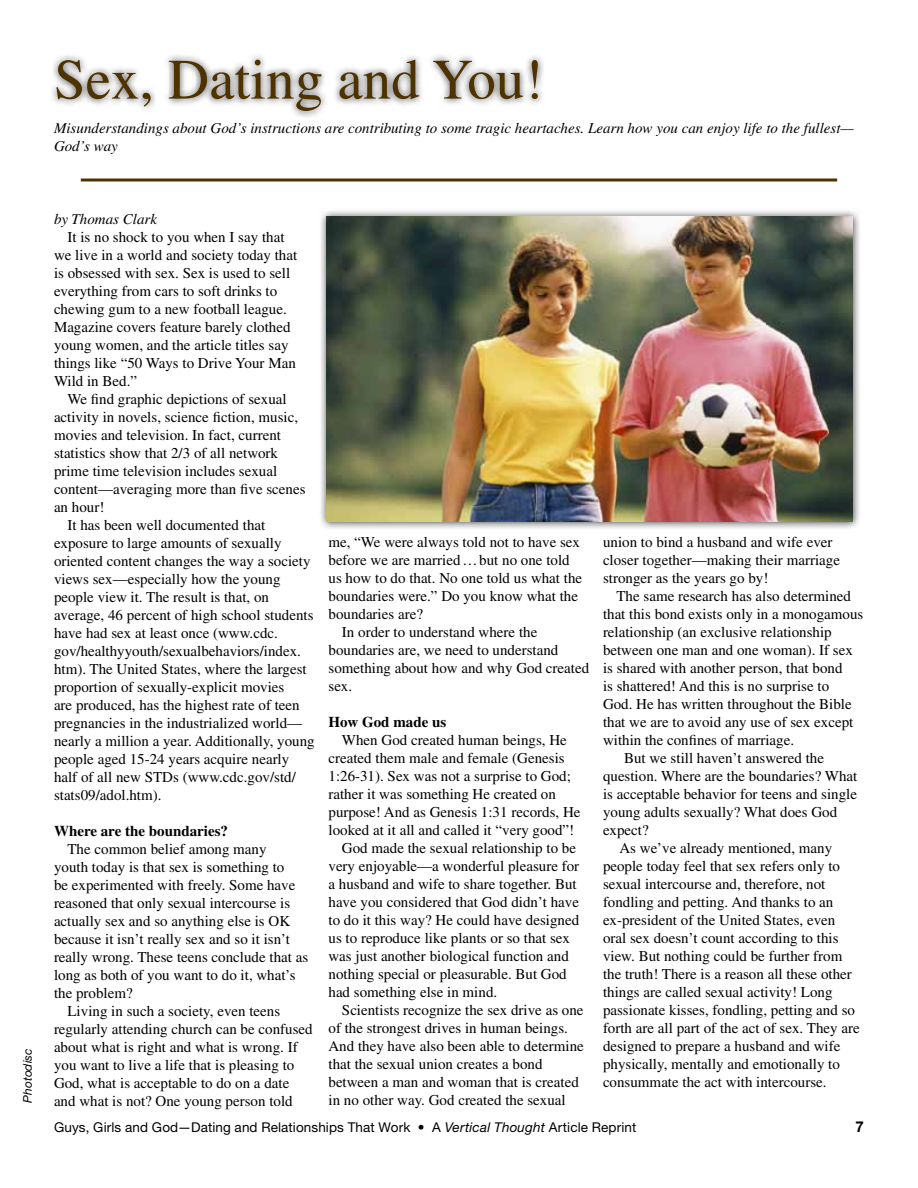
<style>
.page{position:relative;width:918px;height:1188px;background:#fff}
.page>*{position:absolute;margin:0;border:0;box-sizing:border-box;transform-origin:0 0}
.t1{font:57px "Times";color:#4e3200}
.t2{font:15px/18px "Times";color:#000}
.t3{font:italic 15px/18px "Times";color:#000}
.t4{font:700 15px "Times";color:#000}
.t5{font:700 15px "Helvetica Neue";color:#000}
.t6{font:13.5px "Helvetica Neue";letter-spacing:.01em;color:#000}
.t7{font:italic 12px "Helvetica Neue";letter-spacing:-.005em;color:#000}
.s1{font-style:italic}
</style>
<div class="page">
<div style="left:49px;top:52px;width:497px;height:67px;background:#000;opacity:.75"></div>
<svg style="left:81px;top:178px;width:756px;height:4px;background:#7a653f"></svg>
<div style="left:318px;top:208px;width:543px;height:322px;background:#000;opacity:.75"></div>
<img style="left:326px;top:216px;width:527px;height:306px">
<h1 class="t1" style="left:54px;top:47px;width:491px">Sex, Dating and You!</h1>
<p class="t3" style="left:54px;top:119px;width:801px">Misunderstandings about God’s instructions are contributing to some tragic heartaches. Learn how you can enjoy life to the fullest—<br>God’s way</p>
<p class="t7" style="left:20px;top:1103px;width:56px;rotate:-90deg">Photodisc</p>
<p class="t3" style="left:54px;top:210px;width:105px">by Thomas Clark</p>
<p class="t2" style="left:54px;top:228px;width:245px;text-indent:14px">It is no shock to you when I say that we live in a world and society today that is obsessed with sex. Sex is used to sell everything from cars to soft drinks to chewing gum to a new football league.<br>Magazine covers feature barely clothed young women, and the article titles say things like “50 Ways to Drive Your Man Wild in Bed.”</p>
<p class="t2" style="left:68px;top:390px;width:221px">We find graphic depictions of sexual</p>
<p class="t2" style="left:54px;top:408px;width:246px">activity in novels, science fiction, music,</p>
<p class="t2" style="left:54px;top:426px;width:229px">movies and television. In fact, current</p>
<p class="t2" style="left:54px;top:444px;width:226px">statistics show that 2/3 of all network</p>
<p class="t2" style="left:54px;top:462px;width:225px">prime time television includes sexual</p>
<p class="t2" style="left:54px;top:480px;width:253px">content—averaging more than five scenes</p>
<p class="t2" style="left:54px;top:498px;width:52px">an hour!</p>
<p class="t2" style="left:68px;top:516px;width:199px">It has been well documented that</p>
<p class="t2" style="left:54px;top:534px;width:229px">exposure to large amounts of sexually</p>
<p class="t2" style="left:54px;top:552px;width:258px">oriented content changes the way a society</p>
<p class="t2" style="left:54px;top:570px;width:228px">views sex—especially how the young</p>
<p class="t2" style="left:54px;top:588px;width:217px">people view it. The result is that, on</p>
<p class="t2" style="left:54px;top:606px;width:261px">average, 46 percent of high school students</p>
<p class="t2" style="left:54px;top:624px;width:225px">have had sex at least once (www.cdc.</p>
<p class="t2" style="left:54px;top:642px;width:249px">gov/healthyyouth/sexualbehaviors/index.</p>
<p class="t2" style="left:54px;top:660px;width:254px">htm). The United States, where the largest</p>
<p class="t2" style="left:54px;top:678px;width:232px">proportion of sexually-explicit movies</p>
<p class="t2" style="left:54px;top:696px;width:247px">are produced, has the highest rate of teen</p>
<p class="t2" style="left:54px;top:714px;width:250px">pregnancies in the industrialized world—</p>
<p class="t2" style="left:54px;top:732px;width:262px">nearly a million a year. Additionally, young</p>
<p class="t2" style="left:54px;top:750px;width:237px">people aged 15-24 years acquire nearly</p>
<p class="t2" style="left:54px;top:768px;width:243px">half of all new STDs (www.cdc.gov/std/</p>
<p class="t2" style="left:54px;top:786px;width:109px">stats09/adol.htm).</p>
<p class="t4" style="left:54px;top:822px;width:176px">Where are the boundaries?</p>
<p class="t2" style="left:68px;top:840px;width:201px">The common belief among many</p>
<p class="t2" style="left:54px;top:858px;width:232px">youth today is that sex is something to</p>
<p class="t2" style="left:54px;top:876px;width:243px">be experimented with freely. Some have</p>
<p class="t2" style="left:54px;top:894px;width:238px">reasoned that only sexual intercourse is</p>
<p class="t2" style="left:54px;top:912px;width:238px">actually sex and so anything else is OK</p>
<p class="t2" style="left:54px;top:930px;width:238px">because it isn’t really sex and so it isn’t</p>
<p class="t2" style="left:54px;top:948px;width:256px">really wrong. These teens conclude that as</p>
<p class="t2" style="left:54px;top:966px;width:243px">long as both of you want to do it, what’s</p>
<p class="t2" style="left:54px;top:984px;width:80px">the problem?</p>
<p class="t2" style="left:68px;top:1002px;width:214px">Living in such a society, even teens</p>
<p class="t2" style="left:54px;top:1020px;width:260px">regularly attending church can be confused</p>
<p class="t2" style="left:54px;top:1038px;width:245px">about what is right and what is wrong. If</p>
<p class="t2" style="left:54px;top:1056px;width:242px">you want to live a life that is pleasing to</p>
<p class="t2" style="left:54px;top:1074px;width:237px">God, what is acceptable to do on a date</p>
<p class="t2" style="left:54px;top:1092px;width:240px">and what is not? One young person told</p>
<p class="t2" style="left:328px;top:533px;width:253px">me, “We were always told not to have sex</p>
<p class="t2" style="left:328px;top:551px;width:243px">before we are married…but no one told</p>
<p class="t2" style="left:328px;top:569px;width:255px">us how to do that. No one told us what the</p>
<p class="t2" style="left:328px;top:587px;width:251px">boundaries were.” Do you know what the</p>
<p class="t2" style="left:328px;top:605px;width:96px">boundaries are?</p>
<p class="t2" style="left:342px;top:623px;width:197px">In order to understand where the</p>
<p class="t2" style="left:328px;top:641px;width:231px">boundaries are, we need to understand</p>
<p class="t2" style="left:328px;top:659px;width:262px">something about how and why God created</p>
<p class="t2" style="left:328px;top:677px;width:25px">sex.</p>
<p class="t4" style="left:328px;top:713px;width:119px">How God made us</p>
<p class="t2" style="left:342px;top:731px;width:226px">When God created human beings, He</p>
<p class="t2" style="left:328px;top:749px;width:238px">created them male and female (Genesis</p>
<p class="t2" style="left:328px;top:767px;width:244px">1:26-31). Sex was not a surprise to God;</p>
<p class="t2" style="left:328px;top:785px;width:229px">rather it was something He created on</p>
<p class="t2" style="left:328px;top:803px;width:254px">purpose! And as Genesis 1:31 records, He</p>
<p class="t2" style="left:328px;top:821px;width:247px">looked at it all and called it “very good”!</p>
<p class="t2" style="left:342px;top:839px;width:236px">God made the sexual relationship to be</p>
<p class="t2" style="left:328px;top:857px;width:252px">very enjoyable—a wonderful pleasure for</p>
<p class="t2" style="left:328px;top:875px;width:250px">a husband and wife to share together. But</p>
<p class="t2" style="left:328px;top:893px;width:252px">have you considered that God didn’t have</p>
<p class="t2" style="left:328px;top:911px;width:252px">to do it this way? He could have designed</p>
<p class="t2" style="left:328px;top:929px;width:243px">us to reproduce like plants or so that sex</p>
<p class="t2" style="left:328px;top:947px;width:242px">was just another biological function and</p>
<p class="t2" style="left:328px;top:965px;width:240px">nothing special or pleasurable. But God</p>
<p class="t2" style="left:328px;top:983px;width:170px">had something else in mind.</p>
<p class="t2" style="left:342px;top:1001px;width:243px">Scientists recognize the sex drive as one</p>
<p class="t2" style="left:328px;top:1019px;width:241px">of the strongest drives in human beings.</p>
<p class="t2" style="left:328px;top:1037px;width:257px">And they have also been able to determine</p>
<p class="t2" style="left:328px;top:1055px;width:216px">that the sexual union creates a bond</p>
<p class="t2" style="left:328px;top:1073px;width:252px">between a man and woman that is created</p>
<p class="t2" style="left:328px;top:1091px;width:239px">in no other way. God created the sexual</p>
<p class="t2" style="left:603px;top:533px;width:239px">union to bind a husband and wife ever closer together—making their marriage stronger as the years go by!</p>
<p class="t2" style="left:616px;top:587px;width:236px">The same research has also determined</p>
<p class="t2" style="left:603px;top:605px;width:262px">that this bond exists only in a monogamous</p>
<p class="t2" style="left:603px;top:623px;width:230px">relationship (an exclusive relationship</p>
<p class="t2" style="left:603px;top:641px;width:251px">between one man and one woman). If sex</p>
<p class="t2" style="left:603px;top:659px;width:241px">is shared with another person, that bond</p>
<p class="t2" style="left:603px;top:677px;width:228px">is shattered! And this is no surprise to</p>
<p class="t2" style="left:603px;top:695px;width:250px">God. He has written throughout the Bible</p>
<p class="t2" style="left:603px;top:713px;width:252px">that we are to avoid any use of sex except</p>
<p class="t2" style="left:603px;top:731px;width:193px">within the confines of marriage.</p>
<p class="t2" style="left:624px;top:749px;width:202px">But we still haven’t answered the</p>
<p class="t2" style="left:603px;top:767px;width:256px">question. Where are the boundaries? What</p>
<p class="t2" style="left:603px;top:785px;width:256px">is acceptable behavior for teens and single</p>
<p class="t2" style="left:603px;top:803px;width:236px">young adults sexually? What does God</p>
<p class="t2" style="left:603px;top:821px;width:47px">expect?</p>
<p class="t2" style="left:619px;top:839px;width:214px">As we’ve already mentioned, many</p>
<p class="t2" style="left:603px;top:857px;width:239px">people today feel that sex refers only to</p>
<p class="t2" style="left:603px;top:875px;width:224px">sexual intercourse and, therefore, not</p>
<p class="t2" style="left:603px;top:893px;width:232px">fondling and petting. And thanks to an</p>
<p class="t2" style="left:603px;top:911px;width:234px">ex-president of the United States, even</p>
<p class="t2" style="left:603px;top:929px;width:237px">oral sex doesn’t count according to this</p>
<p class="t2" style="left:603px;top:947px;width:241px">view. But nothing could be further from</p>
<p class="t2" style="left:603px;top:965px;width:250px">the truth! There is a reason all these other</p>
<p class="t2" style="left:603px;top:983px;width:231px">things are called sexual activity! Long</p>
<p class="t2" style="left:603px;top:1001px;width:254px">passionate kisses, fondling, petting and so</p>
<p class="t2" style="left:603px;top:1019px;width:258px">forth are all part of the act of sex. They are</p>
<p class="t2" style="left:603px;top:1037px;width:239px">designed to prepare a husband and wife</p>
<p class="t2" style="left:603px;top:1055px;width:238px">physically, mentally and emotionally to</p>
<p class="t2" style="left:603px;top:1073px;width:225px">consummate the act with intercourse.</p>
<p class="t5" style="left:856px;top:1118px;width:10px">7</p>
<p class="t6" style="left:54px;top:1119px;width:584px">Guys, Girls and God—Dating and Relationships That Work • A <span class="s1">Vertical Thought</span> Article Reprint</p>
</div>
